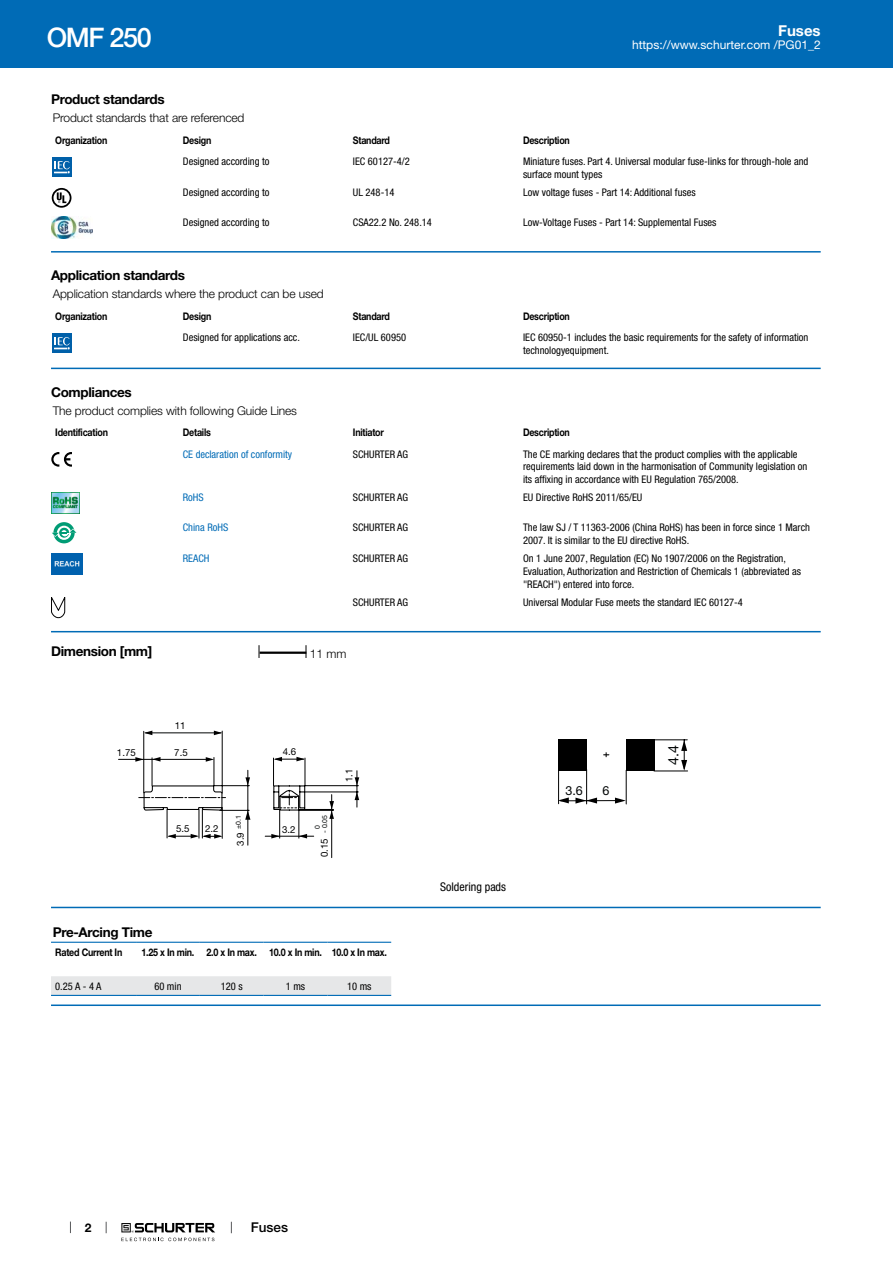
<style>
.page{position:relative;width:893px;height:1263px;background:#fff}
.page>*{position:absolute;margin:0;border:0;box-sizing:border-box;transform-origin:0 0}
.t1{font:500 27px "Helvetica Neue LT";letter-spacing:-.05em;color:#fff}
.t2{font:700 15px "Helvetica Neue LT";color:#fff}
.t3{font:14.25px "Helvetica Neue LT";color:#020505}
.t4{font:700 13.5px "Helvetica Neue LT";letter-spacing:-.025em;color:#000}
.t5{font:500 13.5px "Helvetica Neue LT";color:#000}
.t6{font:12.6px "Helvetica Neue LT";color:#020505}
.t7{font:300 12px "Helvetica Neue LT";letter-spacing:-.01em;color:#000}
.t8{font:12px "Helvetica Neue LT";color:#fff}
.t9{font:condensed 12px "Helvetica Neue LT";color:#000}
.t10{font:700 12px "Helvetica Neue LT";color:#000}
.t11{font:condensed 10.5px/12.6px "Helvetica Neue LT";color:#000}
.t12{font:700 10.5px "Helvetica Neue LT";letter-spacing:-.025em;color:#000;scale:.85 1}
.t13{font:condensed 10.5px "Helvetica Neue LT";color:#006bb6}
.t14{font:9.75px "Helvetica Neue LT";color:#000}
.t15{font:6.9px "Helvetica Neue LT";color:#020505}
.t16{font:6.9px "Helvetica Neue LT";color:#000}
.s1{color:#020505}
</style>
<div class="page">
<svg style="left:70px;top:1221px;width:1px;height:12px"></svg>
<svg style="left:121px;top:1223px;width:94px;height:18px"></svg>
<div style="left:0;top:0;width:893px;height:68px;background:#006bb6"></div>
<svg style="left:52px;top:157px;width:20px;height:20px"></svg>
<div style="left:52px;top:157px;width:19px;height:19px;background:#0060a9"></div>
<svg style="left:54px;top:161px;width:16px;height:13px"></svg>
<svg style="left:52px;top:188px;width:19px;height:20px"></svg>
<img style="left:51px;top:217px;width:42px;height:21px">
<hr style="left:51px;top:251px;width:770px;height:2px;background:#006bb6">
<svg style="left:52px;top:333px;width:20px;height:20px"></svg>
<div style="left:52px;top:333px;width:19px;height:19px;background:#0060a9"></div>
<svg style="left:54px;top:337px;width:16px;height:13px"></svg>
<hr style="left:51px;top:368px;width:770px;height:1px;background:#006bb6">
<svg style="left:51px;top:452px;width:21px;height:15px"></svg>
<img style="left:51px;top:492px;width:29px;height:22px">
<svg style="left:53px;top:522px;width:22px;height:21px"></svg>
<svg style="left:57px;top:526px;width:14px;height:14px"></svg>
<svg style="left:52px;top:528px;width:25px;height:9px"></svg>
<img style="left:51px;top:553px;width:32px;height:21px">
<svg style="left:51px;top:597px;width:14px;height:21px"></svg>
<hr style="left:51px;top:631px;width:770px;height:1px;background:#006bb6">
<svg style="left:259px;top:645px;width:1px;height:13px"></svg>
<hr style="left:260px;top:651px;width:46px;height:3px;background:#000">
<svg style="left:306px;top:645px;width:1px;height:13px"></svg>
<hr style="left:144px;top:731px;width:1px;height:62px;background:#000">
<hr style="left:146px;top:733px;width:75px;height:1px;background:#020505">
<hr style="left:222px;top:731px;width:1px;height:62px;background:#000">
<hr style="left:248px;top:770px;width:1px;height:75px;background:#000">
<hr style="left:331px;top:809px;width:1px;height:49px;background:#000">
<hr style="left:305px;top:792px;width:53px;height:1px;background:#000">
<hr style="left:357px;top:771px;width:1px;height:36px;background:#000">
<hr style="left:305px;top:785px;width:53px;height:1px;background:#000">
<hr style="left:119px;top:759px;width:91px;height:1px;background:#000">
<svg style="left:214px;top:731px;width:8px;height:4px"></svg>
<svg style="left:144px;top:731px;width:8px;height:4px"></svg>
<svg style="left:355px;top:777px;width:4px;height:9px"></svg>
<svg style="left:355px;top:792px;width:4px;height:8px"></svg>
<svg style="left:135px;top:757px;width:199px;height:81px"></svg>
<hr style="left:560px;top:800px;width:63px;height:1px;background:#000">
<hr style="left:558px;top:769px;width:1px;height:35px;background:#000">
<hr style="left:586px;top:769px;width:1px;height:35px;background:#000">
<hr style="left:626px;top:770px;width:1px;height:34px;background:#000">
<hr style="left:654px;top:771px;width:34px;height:1px;background:#000">
<hr style="left:654px;top:739px;width:33px;height:1px;background:#000">
<div style="left:558px;top:739px;width:29px;height:32px;background:#000"></div>
<svg style="left:603px;top:752px;width:6px;height:5px"></svg>
<svg style="left:575px;top:797px;width:22px;height:6px"></svg>
<svg style="left:615px;top:797px;width:11px;height:6px"></svg>
<svg style="left:558px;top:797px;width:11px;height:6px"></svg>
<svg style="left:681px;top:740px;width:6px;height:31px"></svg>
<div style="left:626px;top:740px;width:28px;height:31px;background:#000"></div>
<hr style="left:51px;top:907px;width:770px;height:1px;background:#006bb6">
<div style="left:51px;top:976px;width:340px;height:19px;background:#e6e7e8"></div>
<hr style="left:51px;top:942px;width:85px;height:1px;background:#006bb6">
<hr style="left:136px;top:942px;width:64px;height:1px;background:#006bb6">
<hr style="left:200px;top:942px;width:64px;height:1px;background:#006bb6">
<hr style="left:264px;top:942px;width:63px;height:1px;background:#006bb6">
<hr style="left:327px;top:942px;width:64px;height:1px;background:#006bb6">
<hr style="left:51px;top:995px;width:85px;height:1px;background:#006bb6">
<hr style="left:136px;top:995px;width:64px;height:1px;background:#006bb6">
<hr style="left:200px;top:995px;width:64px;height:1px;background:#006bb6">
<hr style="left:264px;top:995px;width:63px;height:1px;background:#006bb6">
<hr style="left:327px;top:995px;width:64px;height:1px;background:#006bb6">
<hr style="left:51px;top:1004px;width:770px;height:2px;background:#006bb6">
<h1 class="t1" style="left:47px;top:21px;width:106px">OMF 250</h1>
<h2 class="t2" style="left:778px;top:21px;width:44px">Fuses</h2>
<p class="t8" style="left:632px;top:38px;width:190px">https://www.schurter.com /PG01_2</p>
<p class="t4" style="left:51px;top:91px;width:115px">Product standards</p>
<p class="t7" style="left:53px;top:110px;width:193px">Product standards that are referenced</p>
<p class="t12" style="left:55px;top:134px;width:63px">Organization</p>
<p class="t12" style="left:183px;top:134px;width:35px">Design</p>
<p class="t12" style="left:353px;top:134px;width:45px">Standard</p>
<p class="t12" style="left:523px;top:134px;width:57px">Description</p>
<p class="t11" style="left:183px;top:155px;width:88px">Designed according to</p>
<p class="t11" style="left:353px;top:155px;width:58px">IEC 60127-4/2</p>
<p class="t11" style="left:523px;top:155px;width:287px">Miniature fuses. Part 4. Universal modular fuse-links for through-hole and surface mount types</p>
<p class="t11" style="left:183px;top:186px;width:88px">Designed according to</p>
<p class="t11" style="left:353px;top:186px;width:43px">UL 248-14</p>
<p class="t11" style="left:523px;top:186px;width:174px">Low voltage fuses - Part 14: Additional fuses</p>
<p class="t11" style="left:183px;top:216px;width:88px">Designed according to</p>
<p class="t11" style="left:353px;top:216px;width:80px">CSA22.2 No. 248.14</p>
<p class="t11" style="left:523px;top:216px;width:195px">Low-Voltage Fuses - Part 14: Supplemental Fuses</p>
<p class="t4" style="left:51px;top:267px;width:135px">Application standards</p>
<p class="t7" style="left:53px;top:286px;width:272px">Application standards where the product can be used</p>
<p class="t12" style="left:55px;top:310px;width:63px">Organization</p>
<p class="t12" style="left:183px;top:310px;width:35px">Design</p>
<p class="t12" style="left:353px;top:310px;width:45px">Standard</p>
<p class="t12" style="left:523px;top:310px;width:57px">Description</p>
<p class="t11" style="left:183px;top:331px;width:119px">Designed for applications acc.</p>
<p class="t11" style="left:353px;top:331px;width:55px">IEC/UL 60950</p>
<p class="t11" style="left:523px;top:331px;width:287px">IEC 60950-1 includes the basic requirements for the safety of information technologyequipment.</p>
<p class="t4" style="left:51px;top:383px;width:82px">Compliances</p>
<p class="t7" style="left:53px;top:403px;width:246px">The product complies with following Guide Lines</p>
<p class="t12" style="left:55px;top:426px;width:64px">Identification</p>
<p class="t12" style="left:183px;top:426px;width:35px">Details</p>
<p class="t12" style="left:353px;top:426px;width:38px">Initiator</p>
<p class="t12" style="left:523px;top:426px;width:57px">Description</p>
<p class="t13" style="left:183px;top:448px;width:111px">CE declaration of conformity</p>
<p class="t11" style="left:353px;top:448px;width:57px">SCHURTER AG</p>
<p class="t11" style="left:523px;top:448px;width:286px">The CE marking declares that the product complies with the applicable requirements laid down in the harmonisation of Community legislation on its affixing in accordance with EU Regulation 765/2008.</p>
<p class="t13" style="left:183px;top:492px;width:22px">RoHS</p>
<p class="t11" style="left:353px;top:491px;width:57px">SCHURTER AG</p>
<p class="t11" style="left:523px;top:491px;width:121px">EU Directive RoHS 2011/65/EU</p>
<p class="t13" style="left:183px;top:521px;width:47px">China RoHS</p>
<p class="t11" style="left:353px;top:521px;width:57px">SCHURTER AG</p>
<p class="t11" style="left:523px;top:521px;width:289px">The law SJ / T 11363-2006 (China RoHS) has been in force since 1 March<br>2007. It is similar to the EU directive RoHS.</p>
<p class="t13" style="left:183px;top:552px;width:28px">REACH</p>
<p class="t11" style="left:353px;top:552px;width:57px">SCHURTER AG</p>
<p class="t11" style="left:523px;top:552px;width:279px">On 1 June 2007, Regulation (EC) No 1907/2006 on the Registration,<br>Evaluation, Authorization and Restriction of Chemicals 1 (abbreviated as "REACH") entered into force.</p>
<p class="t11" style="left:353px;top:596px;width:57px">SCHURTER AG</p>
<p class="t11" style="left:523px;top:596px;width:221px">Universal Modular Fuse meets the standard IEC 60127-4</p>
<p class="t4" style="left:51px;top:643px;width:103px">Dimension [mm]</p>
<p class="t7" style="left:310px;top:646px;width:38px">11 mm</p>
<p class="t14" style="left:175px;top:719px;width:12px">11</p>
<p class="t14" style="left:117px;top:746px;width:20px">1.75</p>
<p class="t14" style="left:174px;top:746px;width:15px">7.5</p>
<p class="t14" style="left:283px;top:745px;width:15px">4.6</p>
<p class="t16" style="left:234px;top:829px;width:15px;rotate:-90deg"><span class="s1">±</span>0.1</p>
<p class="t15" style="left:313px;top:829px;width:5px;rotate:-90deg">0</p>
<p class="t15" style="left:320px;top:833px;width:20px;rotate:-90deg">- 0.05</p>
<p class="t14" style="left:176px;top:823px;width:15px">5.5</p>
<p class="t14" style="left:205px;top:823px;width:15px">2.2</p>
<p class="t14" style="left:282px;top:823px;width:15px">3.2</p>
<p class="t14" style="left:234px;top:846px;width:15px;rotate:-90deg">3.9</p>
<p class="t14" style="left:318px;top:857px;width:20px;rotate:-90deg">0.15</p>
<p class="t14" style="left:343px;top:782px;width:15px;rotate:-90deg">1.1</p>
<p class="t4" style="left:53px;top:923px;width:101px">Pre-Arcing Time</p>
<p class="t12" style="left:55px;top:945px;width:80px">Rated Current In</p>
<p class="t12" style="left:142px;top:945px;width:290px">1.25 x In min. 2.0 x In max. 10.0 x In min. 10.0 x In max.</p>
<p class="t11" style="left:55px;top:979px;width:48px">0.25 A - 4 A</p>
<p class="t11" style="left:154px;top:979px;width:29px">60 min</p>
<p class="t11" style="left:221px;top:979px;width:23px">120 s</p>
<p class="t11" style="left:286px;top:979px;width:21px">1 ms</p>
<p class="t11" style="left:347px;top:979px;width:26px">10 ms</p>
<p class="t9" style="left:440px;top:879px;width:67px">Soldering pads</p>
<p class="t6" style="left:565px;top:783px;width:19px">3.6</p>
<p class="t6" style="left:602px;top:783px;width:8px">6</p>
<h3 class="t3" style="left:665px;top:765px;width:21px;rotate:-90deg">4.4</h3>
<p class="t10" style="left:85px;top:1220px;width:8px">2</p>
<p class="t5" style="left:251px;top:1219px;width:39px">Fuses</p>
</div>
